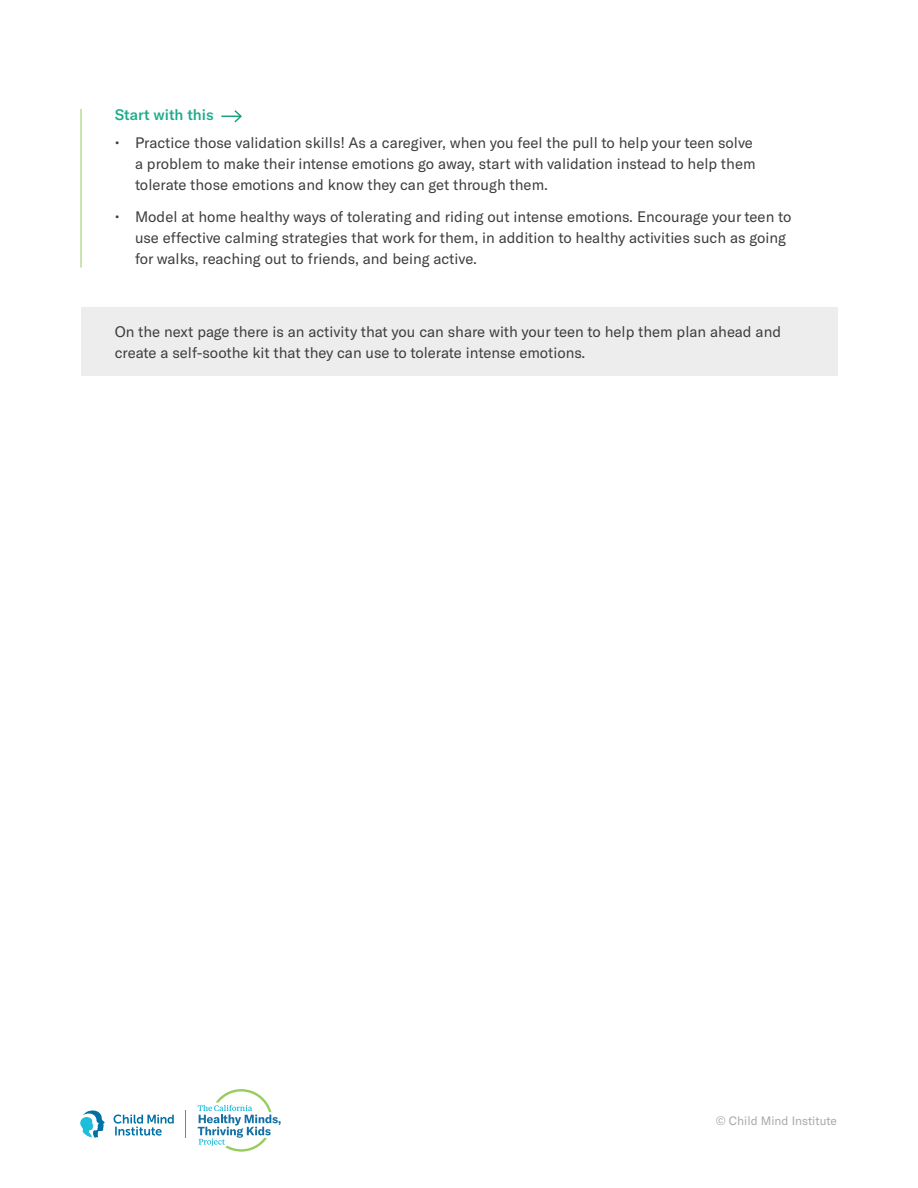
<style>
.page{position:relative;width:918px;height:1188px;background:#fff}
.page>*{position:absolute;margin:0;border:0;box-sizing:border-box;transform-origin:0 0}
.t1{font:15px/21px "GT America";color:#3e3e3f}
.t2{font:500 15px "GT America";color:#1daa8a}
.t3{font:12px "GT America";color:#a8a9ad}
</style>
<div class="page">
<svg style="left:198px;top:1089px;width:83px;height:63px"></svg>
<svg style="left:114px;top:1115px;width:60px;height:21px"></svg>
<svg style="left:80px;top:1110px;width:25px;height:28px"></svg>
<div style="left:81px;top:307px;width:756px;height:69px;background:#ededed"></div>
<hr style="left:81px;top:109px;width:1px;height:159px;background:#98cc5e">
<svg style="left:221px;top:110px;width:21px;height:13px"></svg>
<p class="t2" style="left:115px;top:105px;width:100px">Start with this</p>
<p class="t1" style="left:135px;top:132px;width:622px;text-indent:-20px">• Practice those validation skills! As a caregiver, when you feel the pull to help your teen solve a problem to make their intense emotions go away, start with validation instead to help them tolerate those emotions and know they can get through them.</p>
<p class="t1" style="left:135px;top:207px;width:658px;text-indent:-20px">• Model at home healthy ways of tolerating and riding out intense emotions. Encourage your teen to use effective calming strategies that work for them, in addition to healthy activities such as going for walks, reaching out to friends, and being active.</p>
<p class="t1" style="left:115px;top:321px;width:668px">On the next page there is an activity that you can share with your teen to help them plan ahead and create a self-soothe kit that they can use to tolerate intense emotions.</p>
<p class="t3" style="left:716px;top:1114px;width:123px">© Child Mind Institute</p>
</div>
